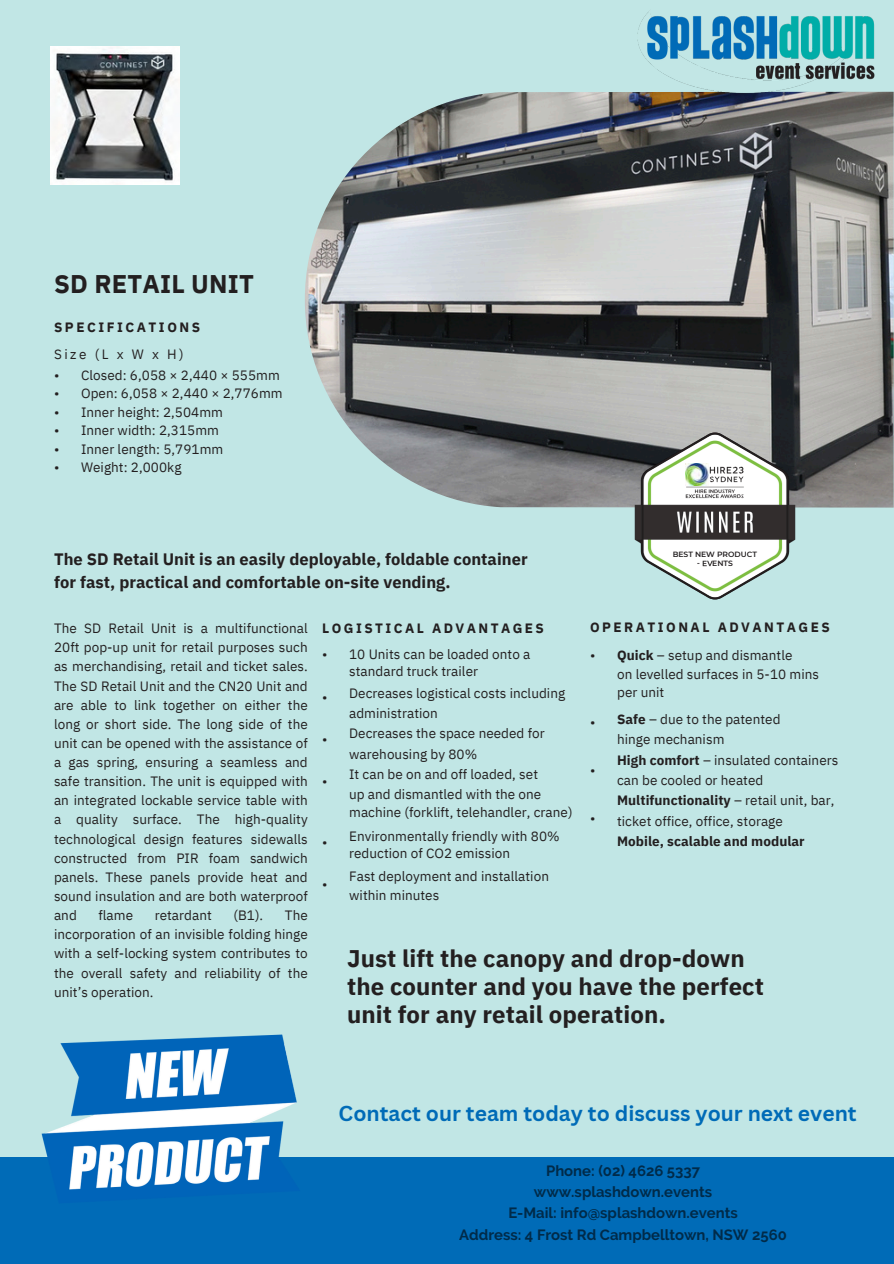
<style>
.page{position:relative;width:894px;height:1264px;background:#fff}
.page>*{position:absolute;margin:0;border:0;box-sizing:border-box;transform-origin:0 0}
.t1{font:700 25.5px "IBM Plex Sans";letter-spacing:.005em;color:#231f20}
.t2{font:700 24px/28.2px "IBM Plex Sans";letter-spacing:.005em;color:#231f20}
.t3{font:700 21px "Canva Sans";color:#006bb7}
.t4{font:700 16.5px/22.5px "IBM Plex Sans";letter-spacing:.005em;color:#231f20}
.t5{font:700 14.85px/21.3px "Raleway";color:#000;text-align:center}
.t6{font:13.5px/19.2px "IBM Plex Sans";letter-spacing:.005em;color:#231f20;text-align:justify}
.t7{font:700 13.5px/27px "IBM Plex Sans";letter-spacing:.18em;color:#231f20}
.t8{font:700 13.5px "IBM Plex Sans";letter-spacing:.005em;color:#231f20}
.t9{font:600 7.65px "Montserrat";color:#231f20}
.s1{font-weight:400}
.s2{font-weight:700}
</style>
<div class="page">
<div style="left:0;top:1156px;width:893px;height:107px;background:#006bb7"></div>
<div style="left:0;top:0;width:893px;height:1156px;background:#c1e6e5"></div>
<img style="left:305px;top:92px;width:587px;height:415px">
<img style="left:50px;top:47px;width:130px;height:137px">
<img style="left:627px;top:426px;width:175px;height:174px">
<img style="left:34px;top:1034px;width:273px;height:156px">
<img style="left:633px;top:11px;width:245px;height:86px">
<p class="t1" style="left:54px;top:267px;width:201px">SD RETAIL UNIT</p>
<p class="t7" style="left:54px;top:313px;width:148px">SPECIFICATIONS<br><span class="s1">Size (L x W x H)</span></p>
<p class="t6" style="left:54px;top:365px;width:7px">•</p>
<h1 class="t6" style="left:54px;top:383px;width:7px">•</h1>
<p class="t6" style="left:54px;top:402px;width:7px">•</p>
<p class="t6" style="left:54px;top:420px;width:7px">•</p>
<p class="t6" style="left:54px;top:440px;width:7px">•</p>
<p class="t6" style="left:54px;top:458px;width:7px">•</p>
<p class="t6" style="left:81px;top:365px;width:200px">Closed: 6,058 × 2,440 × 555mm</p>
<p class="t6" style="left:81px;top:383px;width:203px">Open: 6,058 × 2,440 × 2,776mm</p>
<p class="t6" style="left:81px;top:402px;width:143px">Inner height: 2,504mm</p>
<p class="t6" style="left:81px;top:420px;width:139px">Inner width: 2,315mm</p>
<p class="t6" style="left:81px;top:440px;width:144px">Inner length: 5,791mm</p>
<p class="t6" style="left:81px;top:458px;width:102px">Weight: 2,000kg</p>
<p class="t4" style="left:54px;top:548px;width:475px">The SD Retail Unit is an easily deployable, foldable container for fast, practical and comfortable on-site vending.</p>
<p class="t9" style="left:672px;top:550px;width:86px">BEST NEW PRODUCT</p>
<p class="t9" style="left:712px;top:558px;width:22px">ENTS</p>
<p class="t6" style="left:54px;top:618px;width:255px">The SD Retail Unit is a multifunctional 20ft pop-up unit for retail purposes such as merchandising, retail and ticket sales.<br>The SD Retail Unit and the CN20 Unit and are able to link together on either the long or short side. The long side of the unit can be opened with the assistance of a gas spring, ensuring a seamless and safe transition. The unit is equipped with an integrated lockable service table with a quality surface. The high-quality technological design features sidewalls constructed from PIR foam sandwich panels. These panels provide heat and sound insulation and are both waterproof and</p>
<p class="t6" style="left:98px;top:905px;width:36px">flame</p>
<p class="t6" style="left:155px;top:905px;width:59px">retardant</p>
<p class="t6" style="left:233px;top:905px;width:31px">(B1).</p>
<p class="t6" style="left:54px;top:905px;width:255px;text-indent:231px">The incorporation of an invisible folding hinge with a self-locking system contributes to the overall safety and reliability of the unit’s operation.</p>
<p class="t7" style="left:322px;top:614px;width:223px">LOGISTICAL ADVANTAGES</p>
<p class="t6" style="left:322px;top:644px;width:7px">•</p>
<p class="t6" style="left:349px;top:644px;width:183px">10 Units can be loaded onto a</p>
<p class="t6" style="left:349px;top:661px;width:130px">standard truck trailer</p>
<p class="t6" style="left:349px;top:683px;width:217px">Decreases logistical costs including</p>
<p class="t6" style="left:349px;top:703px;width:90px">administration</p>
<p class="t6" style="left:349px;top:723px;width:197px">Decreases the space needed for</p>
<h4 class="t6" style="left:349px;top:743px;width:129px">warehousing by 80%</h4>
<p class="t6" style="left:349px;top:764px;width:190px">It can be on and off loaded, set</p>
<p class="t6" style="left:349px;top:784px;width:194px">up and dismantled with the one</p>
<h5 class="t6" style="left:349px;top:802px;width:225px">machine (forklift, telehandler, crane)</h5>
<p class="t6" style="left:349px;top:826px;width:212px">Environmentally friendly with 80%</p>
<p class="t6" style="left:349px;top:842px;width:162px">reduction of CO2 emission</p>
<p class="t6" style="left:349px;top:866px;width:201px">Fast deployment and installation</p>
<p class="t6" style="left:349px;top:885px;width:92px">within minutes</p>
<p class="t6" style="left:322px;top:687px;width:7px">•</p>
<p class="t6" style="left:322px;top:729px;width:7px">•</p>
<p class="t6" style="left:322px;top:771px;width:7px">•</p>
<p class="t6" style="left:322px;top:832px;width:7px">•</p>
<p class="t6" style="left:322px;top:874px;width:7px">•</p>
<p class="t7" style="left:590px;top:613px;width:241px">OPERATIONAL ADVANTAGES</p>
<p class="t6" style="left:590px;top:645px;width:7px">•</p>
<p class="t6" style="left:617px;top:645px;width:177px"><span class="s2">Quick</span> – setup and dismantle</p>
<p class="t6" style="left:617px;top:664px;width:203px">on levelled surfaces in 5-10 mins</p>
<p class="t6" style="left:617px;top:678px;width:165px;line-height:27px">per unit<br><span class="s2">Safe</span> – due to the patented</p>
<p class="t6" style="left:617px;top:729px;width:109px">hinge mechanism</p>
<p class="t6" style="left:617px;top:750px;width:223px"><span class="s2">High comfort</span> – insulated containers</p>
<p class="t6" style="left:617px;top:770px;width:148px">can be cooled or heated</p>
<p class="t8" style="left:617px;top:791px;width:219px">Multifunctionality <span class="s1">– retail unit, bar,</span></p>
<p class="t6" style="left:617px;top:811px;width:167px">ticket office, office, storage</p>
<h5 class="t8" style="left:617px;top:832px;width:189px">Mobile, scalable and modular</h5>
<p class="t6" style="left:590px;top:712px;width:7px">•</p>
<p class="t6" style="left:590px;top:760px;width:7px">•</p>
<p class="t6" style="left:590px;top:808px;width:7px">•</p>
<p class="t2" style="left:347px;top:943px;width:418px">Just lift the canopy and drop-down the counter and you have the perfect unit for any retail operation.</p>
<p class="t3" style="left:338px;top:1098px;width:519px">Contact our team today to discuss your next event</p>
<p class="t5" style="left:459px;top:1159px;width:329px">Phone: (02) 4626 5337 www.splashdown.events<br>E-Mail: info@splashdown.events<br>Address: 4 Frost Rd Campbelltown, NSW 2560</p>
</div>
